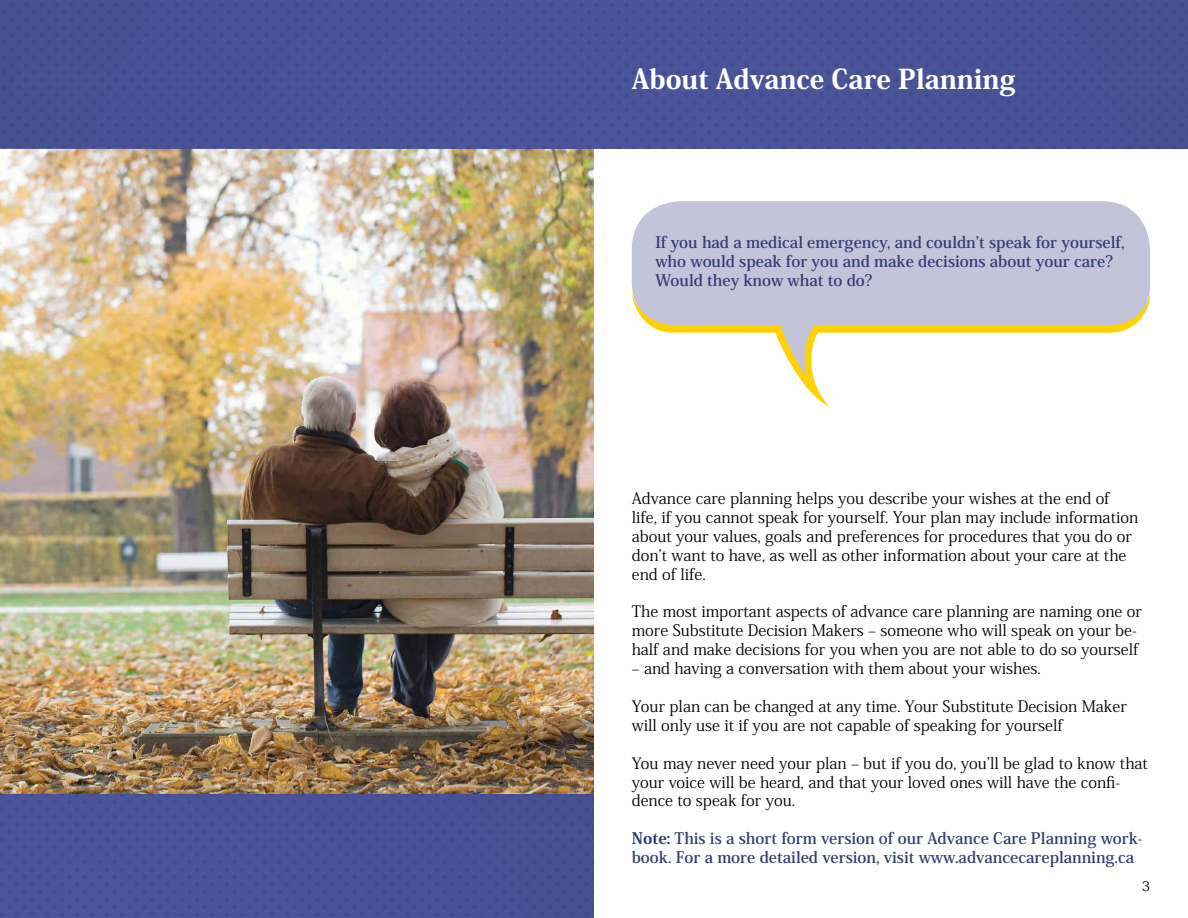
<style>
.page{position:relative;width:1188px;height:918px;background:#fff}
.page>*{position:absolute;margin:0;border:0;box-sizing:border-box;transform-origin:0 0}
.Body_Copy{font:800 27px "Koz Min Pro";color:#fff}
.t1{font:15.75px/18.9px "Koz Min Pro";color:#000}
.t2{font:700 15.75px/18.9px "Koz Min Pro";color:#363c74}
.t3{font:13.5px "Koz Min Pro";color:#000}
.s1{font-weight:800}
</style>
<div class="page">
<div style="left:0;top:769px;width:245px;height:102px;background:#4b5499"></div>
<div style="left:0;top:871px;width:245px;height:47px;background:#4b549a"></div>
<div style="left:245px;top:769px;width:354px;height:101px;background:#485195"></div>
<div style="left:245px;top:870px;width:354px;height:48px;background:#485195"></div>
<img style="left:0;top:149px;width:594px;height:644px">
<div style="left:632px;top:201px;width:518px;height:131px;background:#c3c3d9;border-radius:49px"></div>
<svg style="left:632px;top:290px;width:518px;height:117px"></svg>
<div style="left:594px;top:119px;width:27px;height:799px;background:#fff"></div>
<div style="left:0;top:0;width:848px;height:88px;background:#4a5397"></div>
<div style="left:0;top:88px;width:847px;height:60px;background:#4a5399"></div>
<div style="left:847px;top:0;width:341px;height:88px;background:#485195"></div>
<div style="left:847px;top:88px;width:341px;height:60px;background:#485195"></div>
<p class="Body_Copy" style="left:632px;top:59px;width:385px">About Advance Care Planning</p>
<p class="t2" style="left:655px;top:232px;width:471px">If you had a medical emergency, and couldn’t speak for yourself, who would speak for you and make decisions about your care?<br>Would they know what to do?</p>
<p class="t1" style="left:632px;top:488px;width:508px">Advance care planning helps you describe your wishes at the end of life, if you cannot speak for yourself. Your plan may include information about your values, goals and preferences for procedures that you do or don’t want to have, as well as other information about your care at the end of life.</p>
<p class="t1" style="left:632px;top:602px;width:512px">The most important aspects of advance care planning are naming one or more Substitute Decision Makers – someone who will speak on your be&shy;half and make decisions for you when you are not able to do so yourself</p>
<p class="t1" style="left:632px;top:658px;width:410px">– and having a conversation with them about your wishes.</p>
<p class="t1" style="left:632px;top:696px;width:497px">Your plan can be changed at any time. Your Substitute Decision Maker will only use it if you are not capable of speaking for yourself</p>
<p class="t1" style="left:632px;top:753px;width:518px">You may never need your plan – but if you do, you’ll be glad to know that your voice will be heard, and that your loved ones will have the confi&shy;dence to speak for you.</p>
<p class="t2" style="left:632px;top:828px;width:512px"><span class="s1">Note:</span> This is a short form version of our Advance Care Planning work&shy;book. For a more detailed version, visit www.advancecareplanning.ca</p>
<p class="t3" style="left:1142px;top:876px;width:10px">3</p>
</div>
